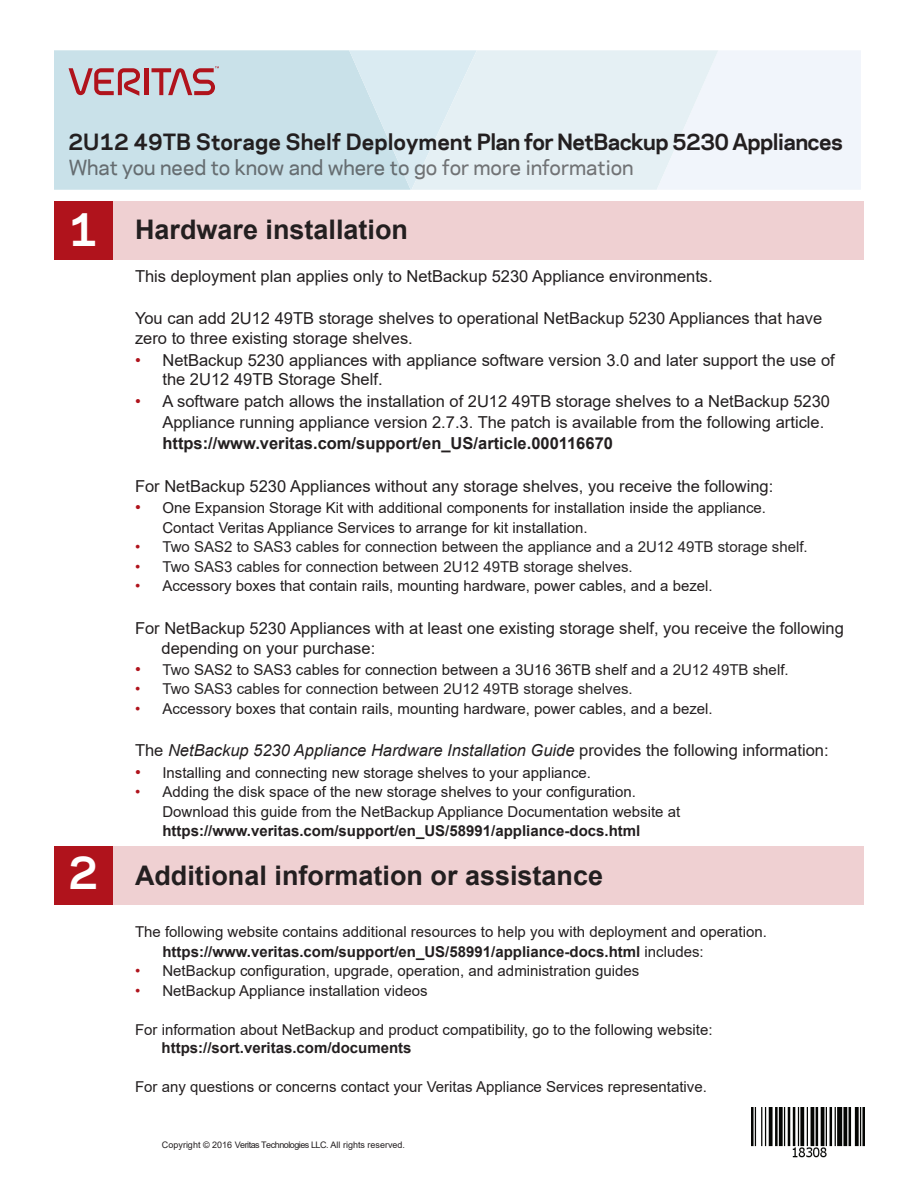
<style>
.page{position:relative;width:918px;height:1188px;background:#fff}
.page>*{position:absolute;margin:0;border:0;box-sizing:border-box;transform-origin:0 0}
.t1{font:700 42px "Polaris";color:#fff}
.t2{font:700 27px "Arial";color:#231f20}
.t3{font:700 21px "Polaris";letter-spacing:-.015em;color:#231f20}
.t4{font:500 19.5px "Polaris";color:#231f20}
.t5{font:16.5px/19.8px "Arial";color:#231f20}
.t6{font:italic 16.5px "Arial";color:#231f20}
.t7{font:700 16.5px "Arial";color:#231f20}
.t8{font:15px/19.5px "Arial";color:#231f20}
.t9{font:15px "Arial";color:#292627}
.t10{font:700 15px "Arial";color:#231f20}
.t11{font:9px "Arial";color:#231f20}
.s1{color:#b0131c}
.s2{font-size:16.5px;color:#b0131c}
.s3{color:#292627}
.s4{font-style:normal}
.s5{font-weight:700}
</style>
<div class="page">
<div style="left:54px;top:50px;width:295px;height:140px;background:#c9e1e9"></div>
<svg style="left:349px;top:50px;width:512px;height:140px"></svg>
<div style="left:112px;top:201px;width:752px;height:59px;background:#efd0d2"></div>
<div style="left:54px;top:201px;width:58px;height:59px;background:#b0131c"></div>
<div style="left:112px;top:846px;width:752px;height:58px;background:#efd0d2"></div>
<div style="left:54px;top:846px;width:58px;height:58px;background:#b0131c"></div>
<img style="left:751px;top:1108px;width:113px;height:50px">
<hr style="left:144px;top:68px;width:4px;height:27px;background:#b0131c">
<svg style="left:69px;top:68px;width:72px;height:28px"></svg>
<svg style="left:152px;top:66px;width:67px;height:29px"></svg>
<h3 class="t3" style="left:69px;top:126px;width:776px">2U12 49TB Storage Shelf Deployment Plan for NetBackup 5230 Appliances</h3>
<h3 class="t4" style="left:69px;top:153px;width:567px">What you need to know and where to go for more information</h3>
<h1 class="t1" style="left:69px;top:198px;width:31px">1</h1>
<h2 class="t2" style="left:135px;top:211px;width:275px">Hardware installation</h2>
<p class="t5" style="left:135px;top:266px;width:579px">This deployment plan applies only to NetBackup 5230 Appliance environments.</p>
<p class="t5" style="left:135px;top:309px;width:689px">You can add 2U12 49TB storage shelves to operational NetBackup 5230 Appliances that have zero to three existing storage shelves.</p>
<p class="t5" style="left:162px;top:350px;width:674px;text-indent:-27px"><span class="s1">•</span> NetBackup 5230 appliances with appliance software version 3.0 and later support the use of the 2U12 49TB Storage Shelf.</p>
<p class="t5" style="left:162px;top:390px;width:669px;line-height:21.3px;text-indent:-27px"><span class="s1">•</span> A software patch allows the installation of 2U12 49TB storage shelves to a NetBackup 5230<br>Appliance running appliance version 2.7.3. The patch is available from the following article.</p>
<p class="t7" style="left:162px;top:432px;width:452px">https://www.veritas.com/support/en_US/article.000116670</p>
<p class="t5" style="left:135px;top:476px;width:640px">For NetBackup 5230 Appliances without any storage shelves, you receive the following:</p>
<p class="t8" style="left:162px;top:498px;width:605px;text-indent:-27px"><span class="s2">•</span> One Expansion Storage Kit with additional components for installation inside the appliance.<br>Contact Veritas Appliance Services to arrange for kit installation.</p>
<p class="t9" style="left:135px;top:537px;width:674px"><span class="s1">•</span> Two SAS2 to SAS3 cables for connection between the appliance and a 2U12 49TB storage shelf.</p>
<p class="t9" style="left:135px;top:556px;width:499px"><span class="s1">•</span> Two SAS3 cables for connection between 2U12 49TB storage shelves.</p>
<p class="t8" style="left:135px;top:576px;width:579px"><span class="s1">•</span> Accessory boxes that contain rails, mounting hardware, power cables, and a bezel.</p>
<p class="t5" style="left:162px;top:618px;width:684px;text-indent:-27px">For NetBackup 5230 Appliances with at least one existing storage shelf, you receive the following depending on your purchase:</p>
<p class="t8" style="left:135px;top:660px;width:655px"><span class="s2">•</span> <span class="s3">Two</span> SAS2 to SAS3 cables for connection between a 3U16 36TB shelf and a <span class="s3">2U12 49TB</span> shelf.</p>
<p class="t9" style="left:135px;top:679px;width:499px"><span class="s1">•</span> Two SAS3 cables for connection between 2U12 49TB storage shelves.</p>
<p class="t8" style="left:135px;top:699px;width:579px"><span class="s1">•</span> Accessory boxes that contain rails, mounting hardware, power cables, and a bezel.</p>
<p class="t6" style="left:135px;top:740px;width:695px"><span class="s4">The</span> NetBackup 5230 Appliance Hardware Installation Guide <span class="s4">provides the following information:</span></p>
<p class="t8" style="left:135px;top:763px;width:458px"><span class="s2">•</span> Installing and connecting new storage shelves to your appliance.</p>
<p class="t8" style="left:162px;top:782px;width:519px;text-indent:-27px"><span class="s1">•</span> Adding the disk space of the new storage shelves to your configuration.<br>Download this guide from the NetBackup Appliance Documentation website at</p>
<p class="t10" style="left:162px;top:820px;width:479px">https://www.veritas.com/support/en_US/58991/appliance-docs.html</p>
<h2 class="t2" style="left:135px;top:857px;width:470px">Additional information or assistance</h2>
<h1 class="t1" style="left:69px;top:841px;width:31px">2</h1>
<p class="t8" style="left:162px;top:922px;width:606px;text-indent:-27px">The following website contains additional resources to help you with deployment and operation. <span class="s5">https://www.veritas.com/support/en_US/58991/appliance-docs.html</span> includes:</p>
<p class="t8" style="left:135px;top:961px;width:506px"><span class="s1">•</span> NetBackup configuration, upgrade, operation, and administration guides</p>
<p class="t8" style="left:135px;top:980px;width:294px"><span class="s1">•</span> NetBackup Appliance installation videos</p>
<p class="t8" style="left:135px;top:1019px;width:579px">For information about NetBackup and product compatibility, go to the following website:</p>
<p class="t10" style="left:162px;top:1037px;width:252px">https://sort.veritas.com/documents</p>
<p class="t8" style="left:135px;top:1076px;width:573px">For any questions or concerns contact your Veritas Appliance Services representative.</p>
<p class="t11" style="left:162px;top:1138px;width:245px">Copyright © 2016 Veritas Technologies LLC. All rights reserved.</p>
</div>
